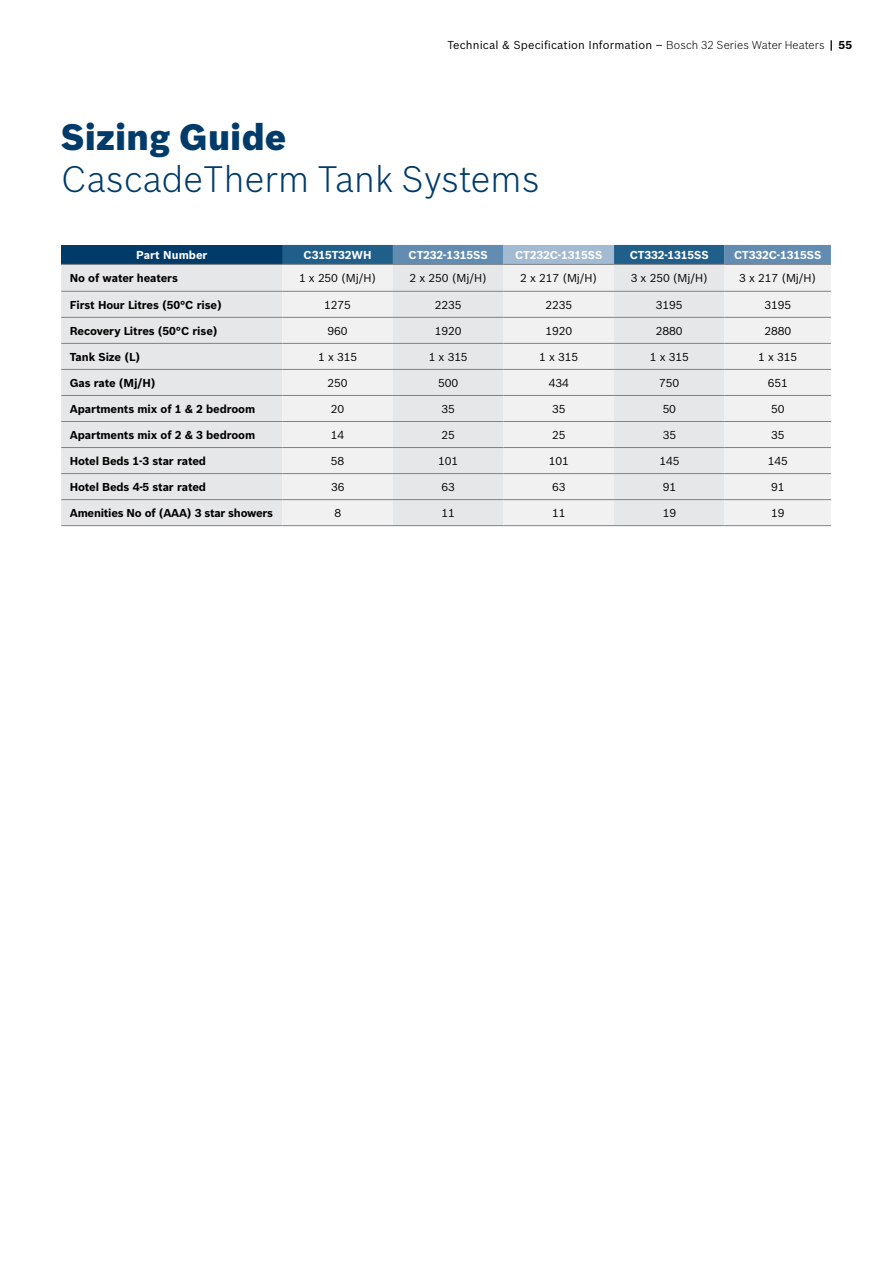
<style>
.page{position:relative;width:893px;height:1263px;background:#fff}
.page>*{position:absolute;margin:0;border:0;box-sizing:border-box;transform-origin:0 0}
.t1{font:300 36px "Bosch Sans";letter-spacing:.005em;color:#003b6a}
.t2{font:900 36px "Bosch Sans";letter-spacing:.005em;color:#003b6a}
.t3{font:700 11.25px "Bosch Sans";letter-spacing:-.01em;color:#000}
.t4{font:11.25px "Bosch Sans";letter-spacing:-.01em;color:#000}
.t5{font:700 11.25px "Bosch Sans";letter-spacing:-.01em;color:#fff}
.t6{font:11.25px "Bosch Sans";letter-spacing:.01em;color:#000}
.s1{font-weight:300}
.s2{font-weight:700}
</style>
<div class="page">
<div style="left:61px;top:245px;width:221px;height:19px;background:#003b6a"></div>
<svg style="left:282px;top:245px;width:549px;height:19px;background:#41759e"></svg>
<div style="left:503px;top:245px;width:111px;height:19px;background:#a2bad2"></div>
<div style="left:61px;top:265px;width:221px;height:260px;background:#e6e7e8"></div>
<svg style="left:282px;top:265px;width:549px;height:260px;fill:#f1f1f2"></svg>
<hr style="left:61px;top:264px;width:221px;height:1px;background:#808285">
<hr style="left:282px;top:264px;width:111px;height:1px;background:#808285">
<hr style="left:393px;top:264px;width:110px;height:1px;background:#808285">
<hr style="left:503px;top:264px;width:111px;height:1px;background:#808285">
<hr style="left:614px;top:264px;width:111px;height:1px;background:#808285">
<hr style="left:725px;top:264px;width:106px;height:1px;background:#808285">
<hr style="left:61px;top:291px;width:221px;height:1px;background:#808285">
<hr style="left:282px;top:291px;width:111px;height:1px;background:#808285">
<hr style="left:393px;top:291px;width:110px;height:1px;background:#808285">
<hr style="left:503px;top:291px;width:111px;height:1px;background:#808285">
<hr style="left:614px;top:291px;width:111px;height:1px;background:#808285">
<hr style="left:725px;top:291px;width:106px;height:1px;background:#808285">
<hr style="left:61px;top:317px;width:221px;height:1px;background:#808285">
<hr style="left:282px;top:317px;width:111px;height:1px;background:#808285">
<hr style="left:393px;top:317px;width:110px;height:1px;background:#808285">
<hr style="left:503px;top:317px;width:111px;height:1px;background:#808285">
<hr style="left:614px;top:317px;width:111px;height:1px;background:#808285">
<hr style="left:725px;top:317px;width:106px;height:1px;background:#808285">
<hr style="left:61px;top:343px;width:221px;height:1px;background:#808285">
<hr style="left:282px;top:343px;width:111px;height:1px;background:#808285">
<hr style="left:393px;top:343px;width:110px;height:1px;background:#808285">
<hr style="left:503px;top:343px;width:111px;height:1px;background:#808285">
<hr style="left:614px;top:343px;width:111px;height:1px;background:#808285">
<hr style="left:725px;top:343px;width:106px;height:1px;background:#808285">
<hr style="left:61px;top:369px;width:221px;height:1px;background:#808285">
<hr style="left:282px;top:369px;width:111px;height:1px;background:#808285">
<hr style="left:393px;top:369px;width:110px;height:1px;background:#808285">
<hr style="left:503px;top:369px;width:111px;height:1px;background:#808285">
<hr style="left:614px;top:369px;width:111px;height:1px;background:#808285">
<hr style="left:725px;top:369px;width:106px;height:1px;background:#808285">
<hr style="left:61px;top:395px;width:221px;height:1px;background:#808285">
<hr style="left:282px;top:395px;width:111px;height:1px;background:#808285">
<hr style="left:393px;top:395px;width:110px;height:1px;background:#808285">
<hr style="left:503px;top:395px;width:111px;height:1px;background:#808285">
<hr style="left:614px;top:395px;width:111px;height:1px;background:#808285">
<hr style="left:725px;top:395px;width:106px;height:1px;background:#808285">
<hr style="left:61px;top:421px;width:221px;height:1px;background:#808285">
<hr style="left:282px;top:421px;width:111px;height:1px;background:#808285">
<hr style="left:393px;top:421px;width:110px;height:1px;background:#808285">
<hr style="left:503px;top:421px;width:111px;height:1px;background:#808285">
<hr style="left:614px;top:421px;width:111px;height:1px;background:#808285">
<hr style="left:725px;top:421px;width:106px;height:1px;background:#808285">
<hr style="left:61px;top:447px;width:221px;height:1px;background:#808285">
<hr style="left:282px;top:447px;width:111px;height:1px;background:#808285">
<hr style="left:393px;top:447px;width:110px;height:1px;background:#808285">
<hr style="left:503px;top:447px;width:111px;height:1px;background:#808285">
<hr style="left:614px;top:447px;width:111px;height:1px;background:#808285">
<hr style="left:725px;top:447px;width:106px;height:1px;background:#808285">
<hr style="left:61px;top:473px;width:221px;height:1px;background:#808285">
<hr style="left:282px;top:473px;width:111px;height:1px;background:#808285">
<hr style="left:393px;top:473px;width:110px;height:1px;background:#808285">
<hr style="left:503px;top:473px;width:111px;height:1px;background:#808285">
<hr style="left:614px;top:473px;width:111px;height:1px;background:#808285">
<hr style="left:725px;top:473px;width:106px;height:1px;background:#808285">
<hr style="left:61px;top:499px;width:221px;height:1px;background:#808285">
<hr style="left:282px;top:499px;width:111px;height:1px;background:#808285">
<hr style="left:393px;top:499px;width:110px;height:1px;background:#808285">
<hr style="left:503px;top:499px;width:111px;height:1px;background:#808285">
<hr style="left:614px;top:499px;width:111px;height:1px;background:#808285">
<hr style="left:725px;top:499px;width:106px;height:1px;background:#808285">
<hr style="left:61px;top:525px;width:221px;height:1px;background:#808285">
<hr style="left:282px;top:525px;width:111px;height:1px;background:#808285">
<hr style="left:393px;top:525px;width:110px;height:1px;background:#808285">
<hr style="left:503px;top:525px;width:111px;height:1px;background:#808285">
<hr style="left:614px;top:525px;width:111px;height:1px;background:#808285">
<hr style="left:725px;top:525px;width:106px;height:1px;background:#808285">
<p class="t6" style="left:447px;top:38px;width:406px">Technical &amp; Specification Information – <span class="s1">Bosch 32 Series Water Heaters</span> <span class="s2">| 55</span></p>
<h1 class="t2" style="left:61px;top:115px;width:227px">Sizing Guide</h1>
<h1 class="t1" style="left:61px;top:157px;width:480px">CascadeTherm Tank Systems</h1>
<p class="t5" style="left:136px;top:248px;width:73px">Part Number</p>
<p class="t5" style="left:304px;top:248px;width:70px">C315T32WH</p>
<p class="t5" style="left:409px;top:248px;width:81px">CT232-1315SS</p>
<p class="t5" style="left:515px;top:248px;width:89px">CT232C-1315SS</p>
<p class="t5" style="left:630px;top:248px;width:81px">CT332-1315SS</p>
<p class="t5" style="left:734px;top:248px;width:89px">CT332C-1315SS</p>
<p class="t3" style="left:70px;top:271px;width:110px">No of water heaters</p>
<p class="t4" style="left:299px;top:271px;width:79px">1 x 250 (Mj/H)</p>
<p class="t4" style="left:410px;top:271px;width:79px">2 x 250 (Mj/H)</p>
<p class="t4" style="left:520px;top:271px;width:79px">2 x 217 (Mj/H)</p>
<p class="t4" style="left:631px;top:271px;width:79px">3 x 250 (Mj/H)</p>
<p class="t4" style="left:739px;top:271px;width:79px">3 x 217 (Mj/H)</p>
<p class="t3" style="left:70px;top:298px;width:154px">First Hour Litres (50°C rise)</p>
<p class="t4" style="left:324px;top:298px;width:28px">1275</p>
<p class="t4" style="left:435px;top:298px;width:28px">2235</p>
<p class="t4" style="left:545px;top:298px;width:28px">2235</p>
<p class="t4" style="left:656px;top:298px;width:28px">3195</p>
<p class="t4" style="left:764px;top:298px;width:28px">3195</p>
<p class="t3" style="left:70px;top:324px;width:149px">Recovery Litres (50°C rise)</p>
<p class="t4" style="left:328px;top:324px;width:22px">960</p>
<p class="t4" style="left:435px;top:324px;width:28px">1920</p>
<p class="t4" style="left:545px;top:324px;width:28px">1920</p>
<p class="t4" style="left:656px;top:324px;width:28px">2880</p>
<p class="t4" style="left:764px;top:324px;width:28px">2880</p>
<p class="t3" style="left:70px;top:350px;width:72px">Tank Size (L)</p>
<p class="t4" style="left:318px;top:350px;width:41px">1 x 315</p>
<p class="t4" style="left:429px;top:350px;width:41px">1 x 315</p>
<p class="t4" style="left:539px;top:350px;width:41px">1 x 315</p>
<p class="t4" style="left:650px;top:350px;width:41px">1 x 315</p>
<p class="t4" style="left:758px;top:350px;width:41px">1 x 315</p>
<p class="t3" style="left:70px;top:376px;width:87px">Gas rate (Mj/H)</p>
<p class="t4" style="left:328px;top:376px;width:22px">250</p>
<p class="t4" style="left:438px;top:376px;width:22px">500</p>
<p class="t4" style="left:549px;top:376px;width:22px">434</p>
<p class="t4" style="left:659px;top:376px;width:22px">750</p>
<p class="t4" style="left:768px;top:376px;width:22px">651</p>
<p class="t3" style="left:70px;top:402px;width:187px">Apartments mix of 1 &amp; 2 bedroom</p>
<p class="t4" style="left:331px;top:402px;width:15px">20</p>
<p class="t4" style="left:441px;top:402px;width:15px">35</p>
<p class="t4" style="left:552px;top:402px;width:15px">35</p>
<p class="t4" style="left:663px;top:402px;width:15px">50</p>
<p class="t4" style="left:771px;top:402px;width:15px">50</p>
<p class="t3" style="left:70px;top:428px;width:187px">Apartments mix of 2 &amp; 3 bedroom</p>
<p class="t4" style="left:331px;top:428px;width:15px">14</p>
<p class="t4" style="left:442px;top:428px;width:15px">25</p>
<p class="t4" style="left:552px;top:428px;width:15px">25</p>
<p class="t4" style="left:663px;top:428px;width:15px">35</p>
<p class="t4" style="left:771px;top:428px;width:15px">35</p>
<p class="t3" style="left:70px;top:454px;width:138px">Hotel Beds 1-3 star rated</p>
<p class="t4" style="left:331px;top:454px;width:15px">58</p>
<p class="t4" style="left:438px;top:454px;width:22px">101</p>
<p class="t4" style="left:549px;top:454px;width:22px">101</p>
<p class="t4" style="left:659px;top:454px;width:22px">145</p>
<p class="t4" style="left:768px;top:454px;width:22px">145</p>
<p class="t3" style="left:70px;top:480px;width:138px">Hotel Beds 4-5 star rated</p>
<p class="t4" style="left:331px;top:480px;width:15px">36</p>
<p class="t4" style="left:442px;top:480px;width:15px">63</p>
<p class="t4" style="left:552px;top:480px;width:15px">63</p>
<p class="t4" style="left:663px;top:480px;width:15px">91</p>
<p class="t4" style="left:771px;top:480px;width:15px">91</p>
<p class="t3" style="left:70px;top:506px;width:205px">Amenities No of (AAA) 3 star showers</p>
<p class="t4" style="left:334px;top:506px;width:8px">8</p>
<p class="t4" style="left:442px;top:506px;width:15px">11</p>
<p class="t4" style="left:552px;top:506px;width:15px">11</p>
<p class="t4" style="left:663px;top:506px;width:15px">19</p>
<p class="t4" style="left:771px;top:506px;width:15px">19</p>
</div>
